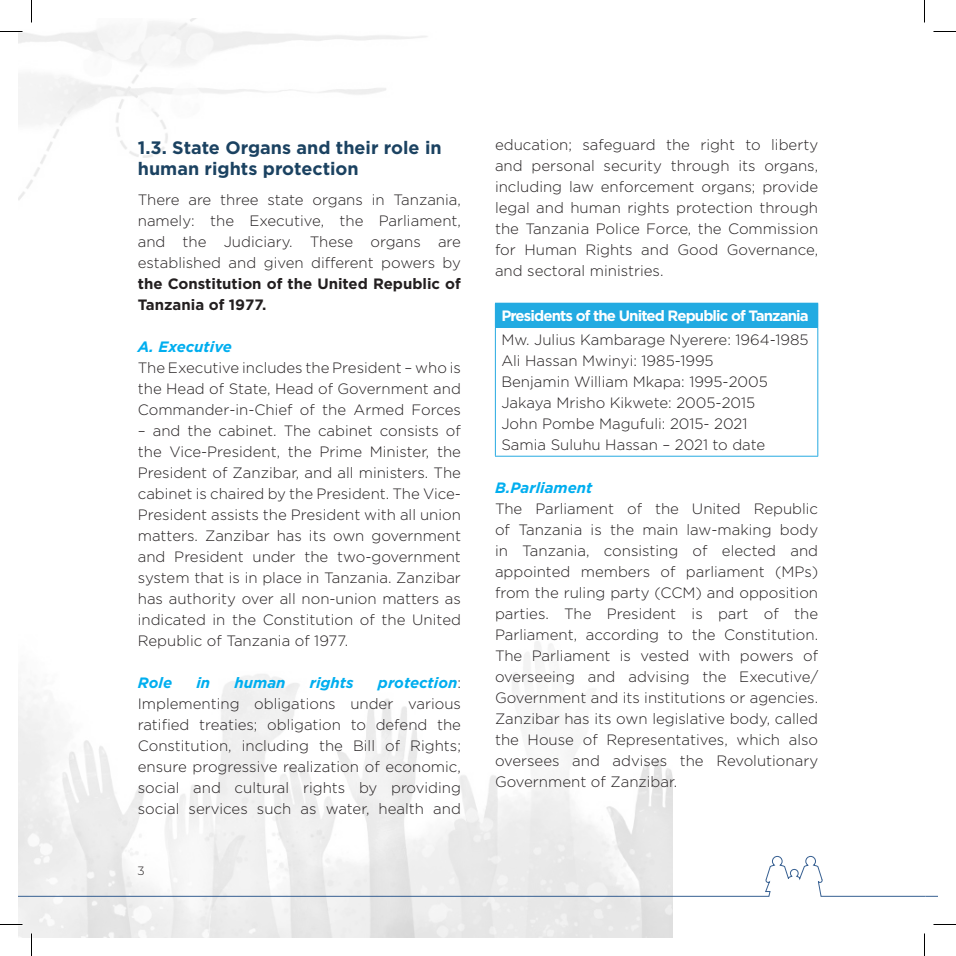
<style>
.page{position:relative;width:956px;height:956px;background:#fff}
.page>*{position:absolute;margin:0;border:0;box-sizing:border-box;transform-origin:0 0}
.subheading{font:700 18px/21px "Gotham";color:#1b4261}
.t1{font:300 15px/21px "Gotham";color:#231f20;text-align:justify}
.t2{font:italic 700 15px "Gotham";color:#00aeef}
.subheading-2{font:700 15px "Gotham";letter-spacing:-.06em;color:#fff}
.t3{font:300 12px "Montserrat";color:#231f20}
.s1{font-weight:700}
.s2{font-weight:700;font-style:italic;color:#00aeef}
</style>
<div class="page">
<svg style="left:19px;top:856px;width:906px;height:41px"></svg>
<svg style="left:925px;top:895px;width:12px;height:2px"></svg>
<div style="left:495px;top:303px;width:323px;height:24px;background:#22abe2"></div>
<hr style="left:495px;top:303px;width:323px;height:1px;background:#27aae1">
<hr style="left:495px;top:327px;width:323px;height:1px;background:#27aae1">
<hr style="left:495px;top:328px;width:1px;height:128px;background:#27aae1">
<hr style="left:817px;top:328px;width:1px;height:128px;background:#27aae1">
<hr style="left:495px;top:456px;width:323px;height:1px;background:#27aae1">
<svg style="left:0;top:31px;width:22px;height:1px"></svg>
<svg style="left:933px;top:31px;width:23px;height:1px"></svg>
<svg style="left:0;top:924px;width:22px;height:1px"></svg>
<svg style="left:933px;top:924px;width:23px;height:1px"></svg>
<svg style="left:31px;top:0;width:1px;height:23px"></svg>
<svg style="left:31px;top:933px;width:1px;height:23px"></svg>
<svg style="left:924px;top:0;width:1px;height:23px"></svg>
<svg style="left:924px;top:933px;width:1px;height:23px"></svg>
<p class="subheading" style="left:138px;top:137px;width:305px">1.3. State Organs and their role in human rights protection</p>
<p class="t1" style="left:138px;top:189px;width:325px">There are three state organs in Tanzania, namely: the Executive, the Parliament, and the Judiciary. These organs are established and given different powers by <span class="s1">the Constitution of the United Republic of Tanzania of 1977.</span></p>
<p class="t2" style="left:138px;top:337px;width:96px">A. Executive</p>
<p class="t1" style="left:138px;top:357px;width:325px">The Executive includes the President – who is the Head of State, Head of Government and Commander-in-Chief of the Armed Forces</p>
<p class="t1" style="left:138px;top:420px;width:325px">– and the cabinet. The cabinet consists of the Vice-President, the Prime Minister, the President of Zanzibar, and all ministers. The cabinet is chaired by the President. The Vice-President assists the President with all union matters. Zanzibar has its own government and President under the two-government system that is in place in Tanzania. Zanzibar has authority over all non-union matters as indicated in the Constitution of the United Republic of Tanzania of 1977.</p>
<p class="t2" style="left:138px;top:673px;width:36px">Role</p>
<p class="t2" style="left:196px;top:673px;width:15px">in</p>
<p class="t2" style="left:234px;top:673px;width:52px">human</p>
<p class="t2" style="left:310px;top:673px;width:45px">rights</p>
<p class="t1" style="left:138px;top:672px;width:325px;text-indent:240px"><span class="s2">protection</span>:<br>Implementing obligations under various ratified treaties; obligation to defend the Constitution, including the Bill of Rights; ensure progressive realization of economic, social and cultural rights by providing social services such as water, health and</p>
<p class="t3" style="left:138px;top:863px;width:8px">3</p>
<p class="t1" style="left:495px;top:134px;width:325px">education; safeguard the right to liberty and personal security through its organs, including law enforcement organs; provide legal and human rights protection through the Tanzania Police Force, the Commission for Human Rights and Good Governance, and sectoral ministries.</p>
<p class="subheading-2" style="left:501px;top:306px;width:309px">Presidents of the United Republic of Tanzania</p>
<p class="t1" style="left:501px;top:329px;width:309px">Mw. Julius Kambarage Nyerere: 1964-1985</p>
<p class="t1" style="left:501px;top:350px;width:214px">Ali Hassan Mwinyi: 1985-1995</p>
<p class="t1" style="left:501px;top:371px;width:268px">Benjamin William Mkapa: 1995-2005</p>
<p class="t1" style="left:501px;top:392px;width:255px">Jakaya Mrisho Kikwete: 2005-2015</p>
<p class="t1" style="left:501px;top:413px;width:247px">John Pombe Magufuli: 2015- 2021</p>
<p class="t1" style="left:501px;top:434px;width:265px">Samia Suluhu Hassan – 2021 to date</p>
<p class="t2" style="left:495px;top:477px;width:99px">B.Parliament</p>
<p class="t1" style="left:495px;top:497px;width:325px">The Parliament of the United Republic of Tanzania is the main law-making body in Tanzania, consisting of elected and appointed members of parliament (MPs) from the ruling party (CCM) and opposition parties. The President is part of the Parliament, according to the Constitution.<br>The Parliament is vested with powers of overseeing and advising the Executive/ Government and its institutions or agencies.<br>Zanzibar has its own legislative body, called the House of Representatives, which also oversees and advises the Revolutionary Government of Zanzibar.</p>
</div>
